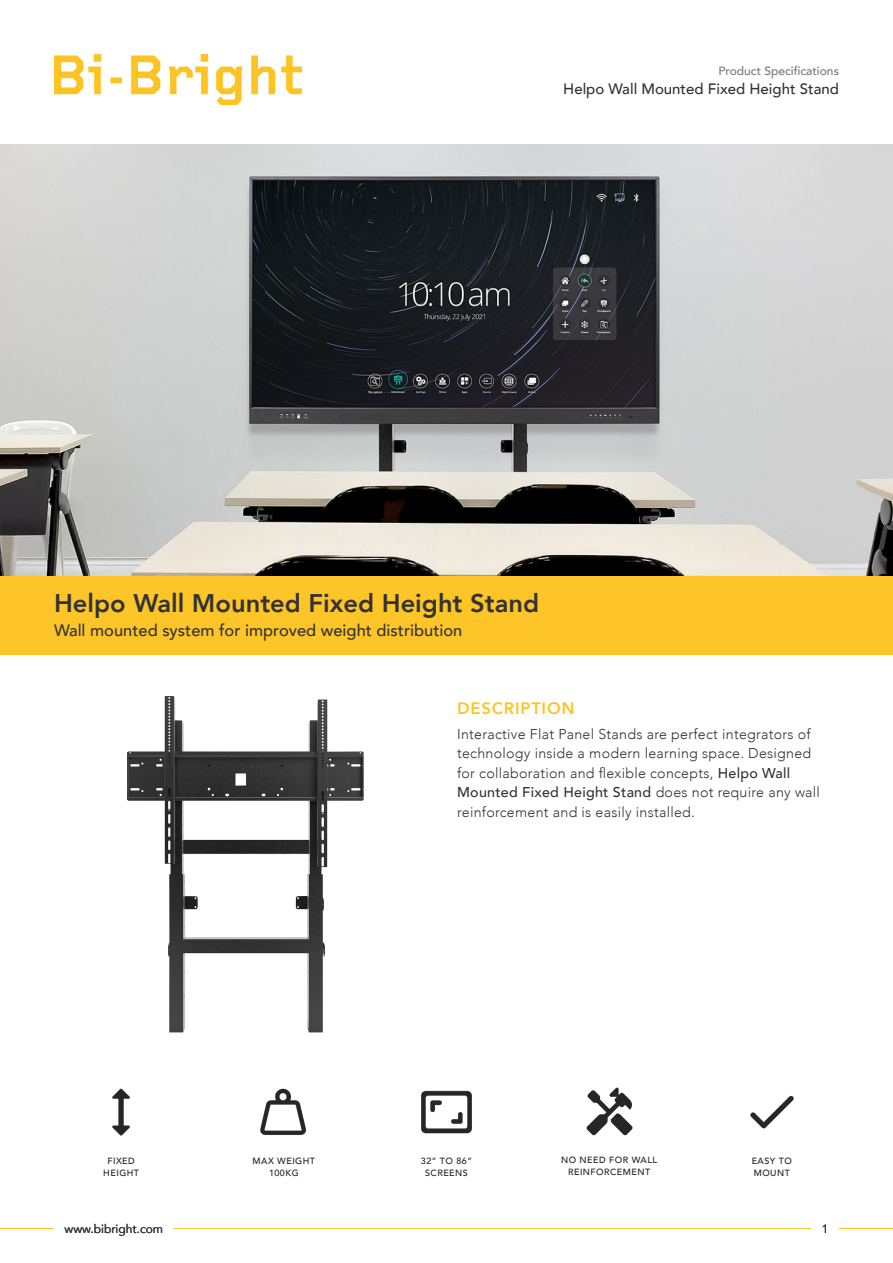
<style>
.page{position:relative;width:893px;height:1263px;background:#fff}
.page>*{position:absolute;margin:0;border:0;box-sizing:border-box;transform-origin:0 0}
.t1{font:800 25.5px "Avenir";color:#323332}
.t2{font:500 16.5px "Avenir";color:#323332}
.t3{font:800 16.5px "Avenir";letter-spacing:.05em;color:#fec528}
.t4{font:500 15px "Avenir";color:#323332}
.t5{font:300 14.25px/19.5px "Avenir";letter-spacing:.02em;color:#323332}
.t6{font:500 12px "Avenir";color:#777877}
.t7{font:12px "Avenir";color:#323332}
.t8{font:500 9px/12px "Avenir";letter-spacing:.05em;color:#231f20;text-align:center}
.s1{font-weight:500}
</style>
<div class="page">
<img style="left:54px;top:54px;width:247px;height:51px">
<hr style="left:174px;top:1228px;width:637px;height:1px;background:#fec528">
<hr style="left:839px;top:1228px;width:54px;height:1px;background:#fec528">
<hr style="left:0;top:1228px;width:54px;height:1px;background:#fec528">
<img style="left:0;top:144px;width:893px;height:432px">
<div style="left:0;top:576px;width:893px;height:78px;background:#fec528"></div>
<img style="left:127px;top:696px;width:237px;height:337px">
<img style="left:112px;top:1088px;width:18px;height:48px">
<img style="left:750px;top:1095px;width:44px;height:34px">
<img style="left:421px;top:1090px;width:51px;height:44px">
<img style="left:260px;top:1088px;width:47px;height:47px">
<img style="left:586px;top:1087px;width:47px;height:49px">
<p class="t6" style="left:718px;top:60px;width:122px">Product Specifications</p>
<p class="t4" style="left:563px;top:76px;width:277px">Helpo Wall Mounted Fixed Height Stand</p>
<p class="t1" style="left:54px;top:583px;width:487px">Helpo Wall Mounted Fixed Height Stand</p>
<p class="t2" style="left:54px;top:616px;width:410px">Wall mounted system for improved weight distribution</p>
<p class="t3" style="left:457px;top:696px;width:119px">DESCRIPTION</p>
<p class="t5" style="left:457px;top:724px;width:364px">Interactive Flat Panel Stands are perfect integrators of technology inside a modern learning space. Designed for collaboration and flexible concepts, <span class="s1">Helpo Wall Mounted Fixed Height Stand</span> does not require any wall reinforcement and is easily installed.</p>
<p class="t8" style="left:107px;top:1154px;width:29px">FIXED</p>
<p class="t8" style="left:103px;top:1166px;width:37px">HEIGHT</p>
<p class="t8" style="left:253px;top:1154px;width:64px">MAX WEIGHT</p>
<p class="t8" style="left:269px;top:1166px;width:31px">100KG</p>
<p class="t8" style="left:421px;top:1154px;width:53px">32” TO 86”</p>
<p class="t8" style="left:425px;top:1166px;width:44px">SCREENS</p>
<p class="t8" style="left:561px;top:1154px;width:98px">NO NEED FOR WALL<br>REINFORCEMENT</p>
<p class="t8" style="left:752px;top:1154px;width:42px">EASY TO</p>
<p class="t8" style="left:754px;top:1166px;width:38px">MOUNT</p>
<p class="t7" style="left:64px;top:1219px;width:100px">www.bibright.com</p>
<p class="t7" style="left:822px;top:1219px;width:8px">1</p>
</div>
